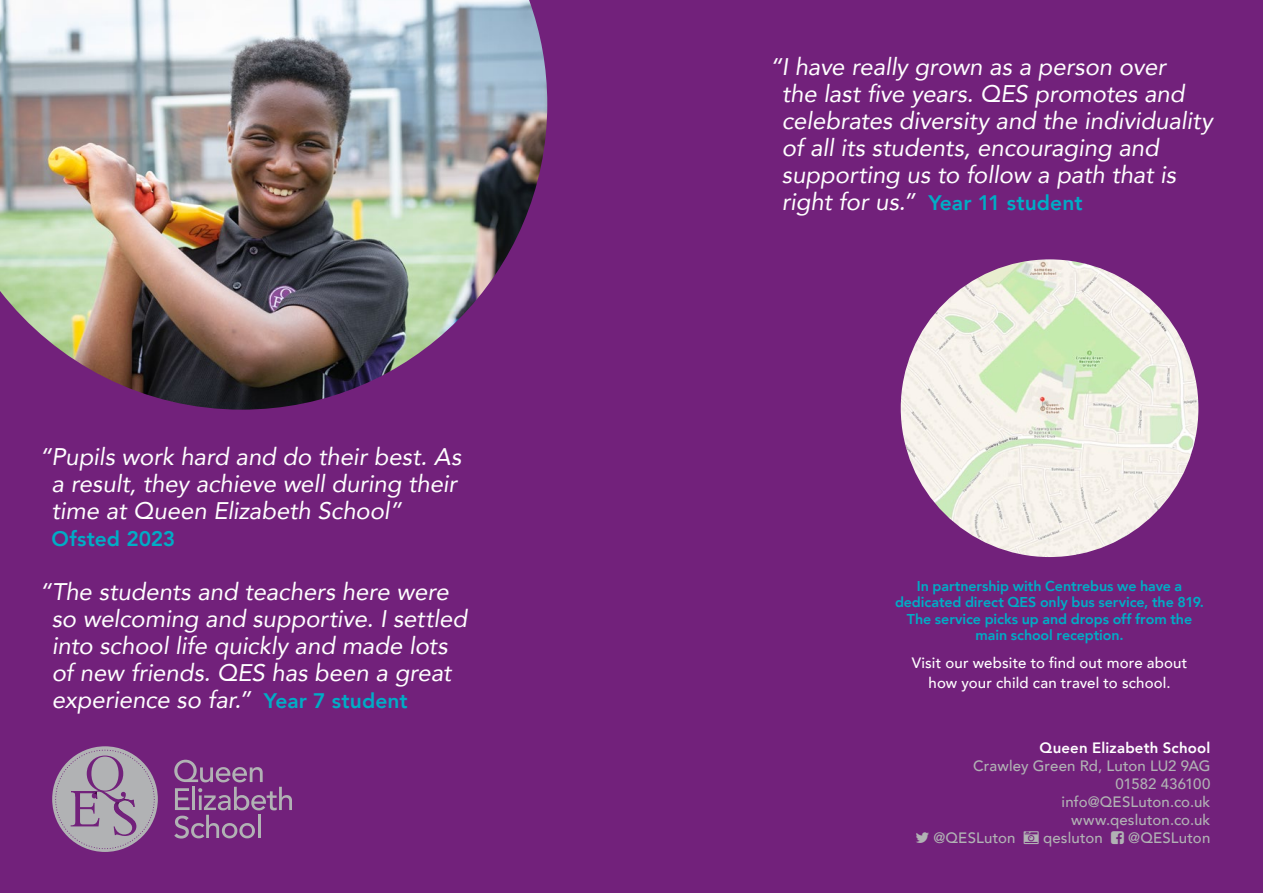
<style>
.page{position:relative;width:1263px;height:893px;background:#72217b}
.page>*{position:absolute;margin:0;border:0;box-sizing:border-box;transform-origin:0 0}
.t1{font:italic 24px/27px "Avenir";letter-spacing:-.005em;color:#fff}
.t2{font:800 21px "Avenir";color:#00adc6}
.t3{font:500 15px "Avenir";letter-spacing:.01em;color:#b1b2b4}
.t4{font:500 15px/19.5px "Avenir";letter-spacing:.01em;color:#fff;text-align:center}
.t5{font:800 15px "Avenir";letter-spacing:.01em;color:#fff}
.t6{font:800 14.25px/16.5px "Avenir";letter-spacing:-.005em;color:#00adc6;text-align:center}
.s1{font-weight:800;font-style:normal;font-size:21px;color:#00adc6}
.s2{font-weight:400;font-style:italic;font-size:24px;color:#fff}
</style>
<div class="page">
<img style="left:901px;top:259px;width:297px;height:298px;border-radius:149px">
<svg style="left:52px;top:746px;width:106px;height:106px"></svg>
<svg style="left:174px;top:760px;width:118px;height:78px"></svg>
<hr style="left:258px;top:815px;width:3px;height:23px;background:#b1b2b4">
<svg style="left:55px;top:750px;width:100px;height:99px"></svg>
<img style="left:0;top:0;width:547px;height:410px">
<p class="t1" style="left:52px;top:442px;width:411px;text-indent:-12px">“Pupils work hard and do their best. As a result, they achieve well during their time at Queen Elizabeth School”</p>
<p class="t2" style="left:52px;top:522px;width:125px">Ofsted 2023</p>
<p class="t1" style="left:52px;top:578px;width:417px;text-indent:-12px">“The students and teachers here were so welcoming and supportive. I settled into school life quickly and made lots of new friends. QES has been a great experience so far.” <span class="s1">Year 7 student</span></p>
<p class="t1" style="left:782px;top:53px;width:432px;text-indent:-12px">“I have really grown as a person over<br>the last five years. QES promotes and celebrates diversity and the individuality of all its students, encouraging and supporting us to follow a path that is</p>
<p class="t2" style="left:782px;top:186px;width:302px"><span class="s2">right for us.”</span> Year 11 student</p>
<p class="t6" style="left:895px;top:577px;width:311px">In partnership with Centrebus we have a dedicated direct QES only bus service, the 819.<br>The service picks up and drops off from the main school reception.</p>
<p class="t4" style="left:912px;top:652px;width:277px">Visit our website to find out more about how your child can travel to school.</p>
<p class="t5" style="left:1040px;top:736px;width:172px">Queen Elizabeth School</p>
<p class="t3" style="left:973px;top:753px;width:239px">Crawley Green Rd, Luton LU2 9AG</p>
<p class="t3" style="left:1115px;top:771px;width:96px">01582 436100</p>
<p class="t3" style="left:1061px;top:789px;width:150px">info@QESLuton.co.uk</p>
<p class="t3" style="left:1071px;top:807px;width:141px">www.qesluton.co.uk</p>
<p class="t3" style="left:933px;top:825px;width:84px">@QESLuton</p>
<p class="t3" style="left:1043px;top:825px;width:61px">qesluton</p>
<p class="t3" style="left:1128px;top:825px;width:84px">@QESLuton</p>
</div>
